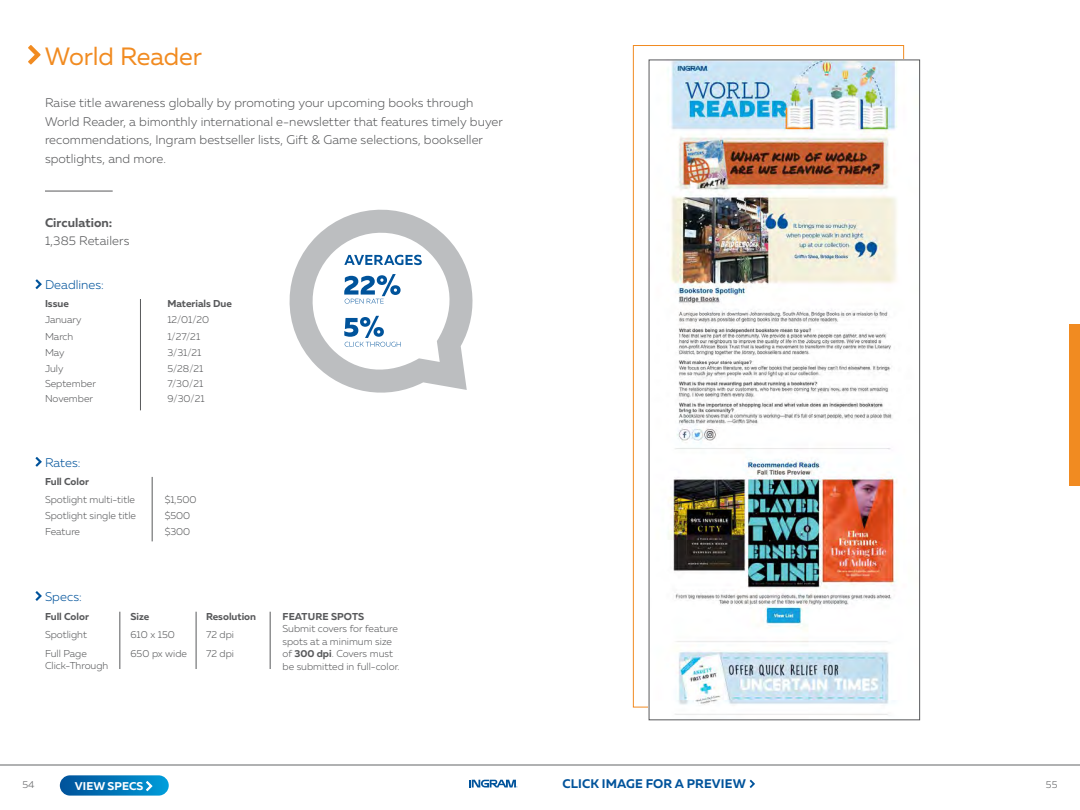
<style>
.page{position:relative;width:1080px;height:810px;background:#fff}
.page>*{position:absolute;margin:0;border:0;box-sizing:border-box;transform-origin:0 0}
.t1{font:25px "Muller";letter-spacing:-.005em;color:#f18b21}
.t2{font:300 12.5px/18.8px "Muller";letter-spacing:.005em;color:#58595b}
.t3{font:300 12.5px "Muller";letter-spacing:.005em;color:#00539b}
.t4{font:700 12.5px "Muller";letter-spacing:.01em;color:#00539b}
.t5{font:700 12.5px "Muller";letter-spacing:.005em;color:#58595b}
.t6{font:700 11.25px "Muller";letter-spacing:.01em;color:#fff}
.t7{font:300 10px/12.5px "Muller";color:#58595b}
.t8{font:700 10px "Muller";color:#58595b}
.t9{font:300 10px "Muller";color:#636466}
.s1{font-weight:700}
</style>
<div class="page">
<svg style="left:469px;top:780px;width:49px;height:8px"></svg>
<hr style="left:0;top:765px;width:1080px;height:1px;background:#636466">
<svg style="left:28px;top:45px;width:13px;height:20px"></svg>
<hr style="left:45px;top:191px;width:68px;height:1px;background:#58595b">
<svg style="left:35px;top:279px;width:7px;height:10px"></svg>
<svg style="left:35px;top:457px;width:7px;height:10px"></svg>
<hr style="left:140px;top:299px;width:1px;height:111px;background:#58595b">
<hr style="left:152px;top:477px;width:1px;height:64px;background:#58595b">
<svg style="left:35px;top:591px;width:7px;height:10px"></svg>
<hr style="left:120px;top:612px;width:1px;height:57px;background:#58595b">
<hr style="left:196px;top:612px;width:1px;height:57px;background:#58595b">
<svg style="left:289px;top:209px;width:184px;height:184px"></svg>
<svg style="left:344px;top:316px;width:57px;height:31px"></svg>
<svg style="left:344px;top:274px;width:57px;height:30px"></svg>
<hr style="left:270px;top:612px;width:1px;height:57px;background:#58595b">
<img style="left:668px;top:62px;width:229px;height:653px">
<div style="left:649px;top:60px;width:271px;height:660px;border:1px solid #58595b"></div>
<div style="left:1070px;top:324px;width:10px;height:162px;background:#f18b21"></div>
<svg style="left:750px;top:780px;width:5px;height:8px"></svg>
<div style="left:60px;top:775px;width:109px;height:21px;background:linear-gradient(to right,#005098,#029dd9);border-radius:10px"></div>
<svg style="left:146px;top:781px;width:7px;height:10px"></svg>
<h1 class="t1" style="left:45px;top:40px;width:159px">World Reader</h1>
<p class="t2" style="left:45px;top:93px;width:459px">Raise title awareness globally by promoting your upcoming books through World Reader, a bimonthly international e-newsletter that features timely buyer recommendations, Ingram bestseller lists, Gift &amp; Game selections, bookseller spotlights, and more.</p>
<p class="t5" style="left:45px;top:214px;width:69px">Circulation:</p>
<p class="t2" style="left:45px;top:231px;width:86px">1,385 Retailers</p>
<p class="t3" style="left:45px;top:277px;width:60px">Deadlines:</p>
<p class="t8" style="left:45px;top:297px;width:25px">Issue</p>
<p class="t8" style="left:167px;top:297px;width:66px">Materials Due</p>
<p class="t7" style="left:45px;top:314px;width:38px">January</p>
<p class="t7" style="left:167px;top:314px;width:43px">12/01/20</p>
<p class="t7" style="left:45px;top:330px;width:30px">March</p>
<p class="t7" style="left:167px;top:330px;width:34px">1/27/21</p>
<p class="t7" style="left:45px;top:346px;width:21px">May</p>
<p class="t7" style="left:167px;top:346px;width:36px">3/31/21</p>
<p class="t7" style="left:45px;top:362px;width:20px">July</p>
<p class="t7" style="left:167px;top:362px;width:38px">5/28/21</p>
<p class="t7" style="left:45px;top:377px;width:52px">September</p>
<p class="t7" style="left:167px;top:377px;width:37px">7/30/21</p>
<p class="t7" style="left:45px;top:392px;width:50px">November</p>
<p class="t7" style="left:167px;top:392px;width:39px">9/30/21</p>
<p class="t3" style="left:45px;top:455px;width:37px">Rates:</p>
<p class="t8" style="left:45px;top:475px;width:46px">Full Color</p>
<p class="t7" style="left:45px;top:493px;width:92px">Spotlight multi-title</p>
<p class="t7" style="left:165px;top:493px;width:33px">$1,500</p>
<p class="t7" style="left:45px;top:510px;width:93px">Spotlight single title</p>
<p class="t7" style="left:165px;top:510px;width:27px">$500</p>
<p class="t7" style="left:45px;top:525px;width:37px">Feature</p>
<p class="t7" style="left:165px;top:525px;width:27px">$300</p>
<p class="t3" style="left:45px;top:589px;width:38px">Specs:</p>
<p class="t8" style="left:45px;top:610px;width:46px">Full Color</p>
<p class="t8" style="left:130px;top:610px;width:20px">Size</p>
<p class="t8" style="left:206px;top:610px;width:52px">Resolution</p>
<p class="t7" style="left:45px;top:628px;width:43px">Spotlight</p>
<p class="t7" style="left:131px;top:628px;width:46px">610 x 150</p>
<p class="t7" style="left:206px;top:628px;width:30px">72 dpi</p>
<p class="t7" style="left:45px;top:647px;width:65px">Full Page<br>Click-Through</p>
<p class="t7" style="left:131px;top:647px;width:58px">650 px wide</p>
<p class="t7" style="left:206px;top:647px;width:30px">72 dpi</p>
<p class="t8" style="left:283px;top:610px;width:83px">FEATURE SPOTS</p>
<p class="t7" style="left:283px;top:622px;width:119px">Submit covers for feature spots at a minimum size of <span class="s1">300 dpi</span>. Covers must be submitted in full-color.</p>
<p class="t6" style="left:75px;top:779px;width:70px">VIEW SPECS</p>
<p class="t4" style="left:563px;top:776px;width:185px">CLICK IMAGE FOR A PREVIEW</p>
<p class="t9" style="left:23px;top:778px;width:14px">54</p>
<p class="t9" style="left:1046px;top:778px;width:13px">55</p>
</div>
